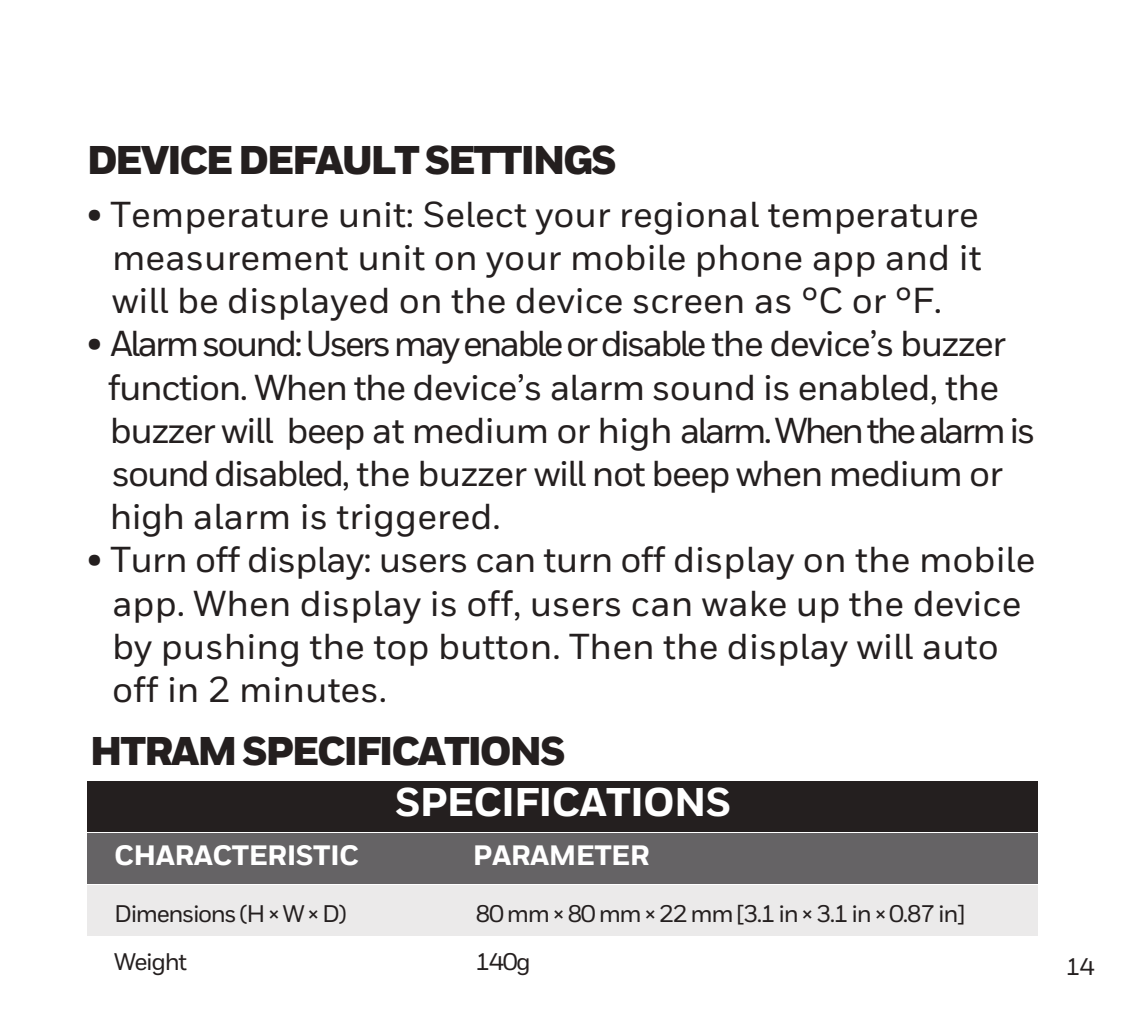
<style>
.page{position:relative;width:1134px;height:1021px;background:#fff}
.page>*{position:absolute;margin:0;border:0;box-sizing:border-box;transform-origin:0 0}
.t1{font:900 40px "Honeywell Sans";letter-spacing:-.06em;color:#241f1f}
.t2{font:800 40px "Honeywell Sans";letter-spacing:-.02em;color:#fff}
.t3{font:500 36px/43.2px "Honeywell Sans";letter-spacing:-.04em;color:#241f1f}
.t4{font:500 36px/43.2px "Honeywell Sans";color:#241f1f}
.t5{font:500 36px/43.2px "Honeywell Sans";letter-spacing:-.02em;color:#241f1f;text-align:justify}
.t6{font:800 28px "Honeywell Sans";letter-spacing:-.02em;color:#fff}
.t7{font:500 24px "Honeywell Sans";letter-spacing:-.06em;color:#241f1f}
</style>
<div class="page">
<div style="left:87px;top:833px;width:951px;height:50px;background:#656365"></div>
<div style="left:87px;top:885px;width:951px;height:50px;background:#ebeaea"></div>
<div style="left:87px;top:781px;width:951px;height:50px;background:#241f1f"></div>
<p class="t1" style="left:87px;top:135px;width:531px">DEVICE DEFAULT SETTINGS</p>
<p class="t5" style="left:112px;top:193px;width:871px;text-indent:-25px">• Temperature unit: Select your regional temperature measurement unit on your mobile phone app and it will be displayed on the device screen as °C or °F.</p>
<p class="t3" style="left:108px;top:323px;width:929px;text-indent:-21px">• Alarm sound: Users may enable or disable the device’s buzzer function. When the device’s alarm sound is enabled, the buzzer will beep at medium or high alarm. When the alarm is sound disabled, the buzzer will not beep when medium or high alarm is triggered.</p>
<p class="t4" style="left:112px;top:539px;width:925px;text-indent:-25px">• Turn off display: users can turn off display on the mobile app. When display is off, users can wake up the device by pushing the top button. Then the display will auto off in 2 minutes.</p>
<p class="t1" style="left:90px;top:726px;width:477px">HTRAM SPECIFICATIONS</p>
<p class="t2" style="left:395px;top:778px;width:338px">SPECIFICATIONS</p>
<p class="t6" style="left:114px;top:838px;width:246px">CHARACTERISTIC</p>
<p class="t6" style="left:473px;top:838px;width:178px">PARAMETER</p>
<p class="t7" style="left:114px;top:898px;width:234px">Dimensions (H × W × D)</p>
<p class="t7" style="left:475px;top:898px;width:491px">80 mm × 80 mm × 22 mm [3.1 in × 3.1 in × 0.87 in]</p>
<p class="t7" style="left:114px;top:946px;width:74px">Weight</p>
<p class="t7" style="left:475px;top:946px;width:57px">140g</p>
<p class="t7" style="left:1066px;top:952px;width:30px">14</p>
</div>
